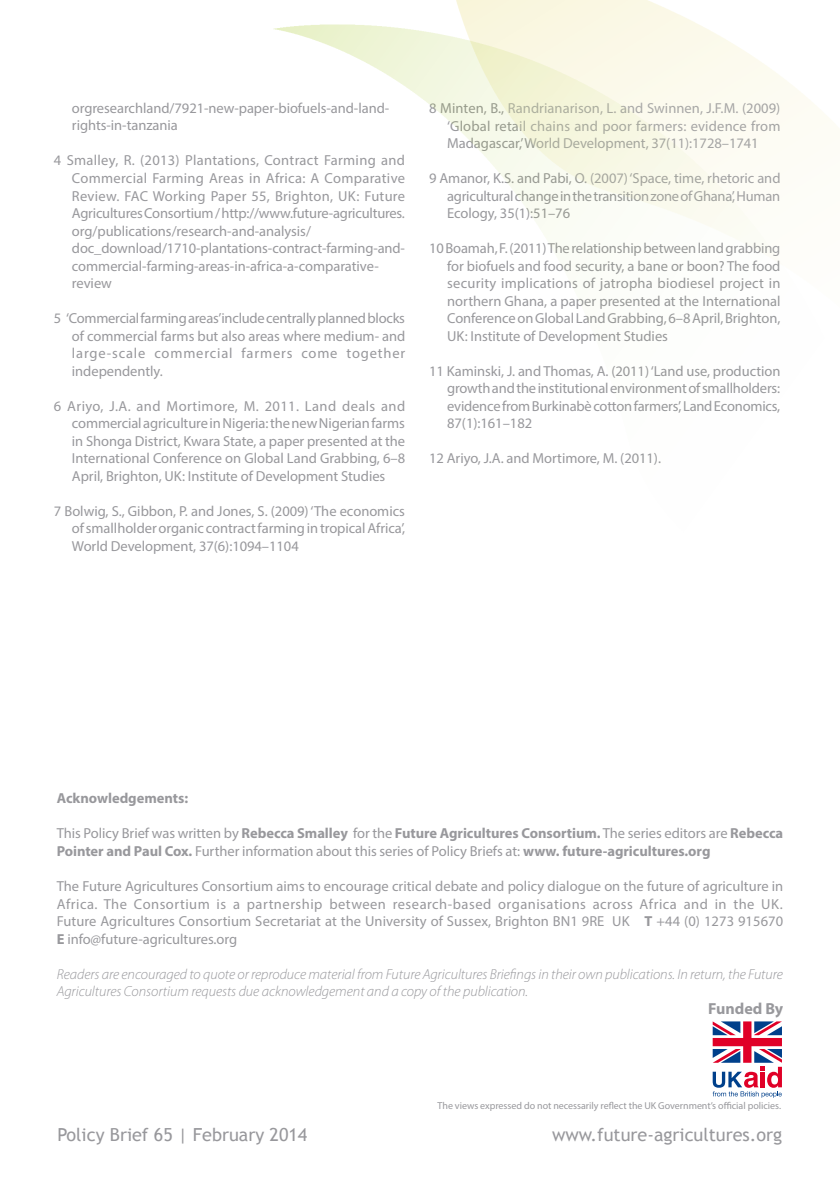
<style>
.page{position:relative;width:840px;height:1191px;background:#fff}
.page>*{position:absolute;margin:0;border:0;box-sizing:border-box;transform-origin:0 0}
.t1{font:18px "Trebuchet MS";color:#98989c}
.t2{font:700 16px "Myriad Pro";letter-spacing:-.005em;color:#98989c}
.t3{font:14.4px/17.6px "Myriad Pro";letter-spacing:-.005em;color:#98989c;text-align:justify}
.t4{font:italic 300 14.4px/17.6px "Myriad Pro";letter-spacing:-.005em;color:#98989c}
.t5{font:700 14.4px "Myriad Pro";letter-spacing:-.005em;color:#98989c}
.t6{font:10px "Myriad Pro";letter-spacing:-.005em;color:#98989c}
.s1{font-weight:700}
</style>
<div class="page">
<img style="left:273px;top:21px;width:566px;height:381px">
<svg style="left:712px;top:1021px;width:69px;height:76px"></svg>
<p class="t3" style="left:72px;top:99px;width:319px">orgresearchland/7921-new-paper-biofuels-and-land&shy;rights-in-tanzania</p>
<p class="t3" style="left:72px;top:152px;width:334px;text-align:left;text-indent:-18px">4 Smalley, R. (2013) Plantations, Contract Farming and Commercial Farming Areas in Africa: A Comparative Review. FAC Working Paper 55, Brighton, UK: Future Agricultures Consortium / http://www.future-agricultures. org/publications/research-and-analysis/ doc_download/1710-plantations-contract-farming-and&shy;commercial-farming-areas-in-africa-a-comparative&shy;review</p>
<p class="t3" style="left:72px;top:309px;width:335px;text-indent:-18px">5 ‘Commercial farming areas’include centrally planned blocks of commercial farms but also areas where medium- and large-scale commercial farmers come together independently.</p>
<p class="t3" style="left:72px;top:397px;width:334px;text-indent:-18px">6 Ariyo, J.A. and Mortimore, M. 2011. Land deals and commercial agriculture in Nigeria: the new Nigerian farms in Shonga District, Kwara State, a paper presented at the International Conference on Global Land Grabbing, 6–8<br>April, Brighton, UK: Institute of Development Studies</p>
<p class="t3" style="left:72px;top:502px;width:334px;text-indent:-18px">7 Bolwig, S., Gibbon, P. and Jones, S. (2009) ‘The economics of smallholder organic contract farming in tropical Africa’, World Development, 37(6):1094–1104</p>
<p class="t3" style="left:447px;top:99px;width:334px;text-indent:-18px">8 Minten, B., Randrianarison, L. and Swinnen, J.F.M. (2009) ‘Global retail chains and poor farmers: evidence from Madagascar,’ World Development, 37(11):1728–1741</p>
<p class="t3" style="left:447px;top:169px;width:334px;text-indent:-18px">9 Amanor, K.S. and Pabi, O. (2007) ‘Space, time, rhetoric and agricultural change in the transition zone of Ghana’, Human Ecology, 35(1):51–76</p>
<p class="t3" style="left:447px;top:239px;width:335px;text-indent:-18px">10 Boamah, F. (2011) The relationship between land grabbing for biofuels and food security, a bane or boon? The food security implications of jatropha biodiesel project in northern Ghana, a paper presented at the International Conference on Global Land Grabbing, 6–8 April, Brighton, UK: Institute of Development Studies</p>
<p class="t3" style="left:447px;top:362px;width:334px;text-indent:-18px">11 Kaminski, J. and Thomas, A. (2011) ‘Land use, production growth and the institutional environment of smallholders: evidence from Burkinabè cotton farmers’, Land Economics, 87(1):161–182</p>
<p class="t3" style="left:429px;top:449px;width:233px">12 Ariyo, J.A. and Mortimore, M. (2011).</p>
<p class="t5" style="left:57px;top:789px;width:133px">Acknowledgements:</p>
<p class="t3" style="left:57px;top:824px;width:727px">This Policy Brief was written by <span class="s1">Rebecca Smalley</span> for the <span class="s1">Future Agricultures Consortium.</span> The series editors are <span class="s1">Rebecca<br>Pointer and Paul Cox.</span> Further information about this series of Policy Briefs at: <span class="s1">www. future-agricultures.org</span></p>
<p class="t3" style="left:57px;top:877px;width:727px">The Future Agricultures Consortium aims to encourage critical debate and policy dialogue on the future of agriculture in Africa. The Consortium is a partnership between research-based organisations across Africa and in the UK.<br>Future Agricultures Consortium Secretariat at the University of Sussex, Brighton BN1 9RE UK <span class="s1">T</span> +44 (0) 1273 915670<br><span class="s1">E</span> info@future-agricultures.org</p>
<p class="t4" style="left:57px;top:965px;width:727px">Readers are encouraged to quote or reproduce material from Future Agricultures Briefings in their own publications. In return, the Future<br>Agricultures Consortium requests due acknowledgement and a copy of the publication.</p>
<p class="t2" style="left:708px;top:998px;width:76px">Funded By</p>
<p class="t6" style="left:437px;top:1099px;width:345px">The views expressed do not necessarily reflect the UK Government’s official policies.</p>
<p class="t1" style="left:57px;top:1124px;width:251px">Policy Brief 65 | February 2014</p>
<p class="t1" style="left:552px;top:1124px;width:231px">www.future-agricultures.org</p>
</div>
